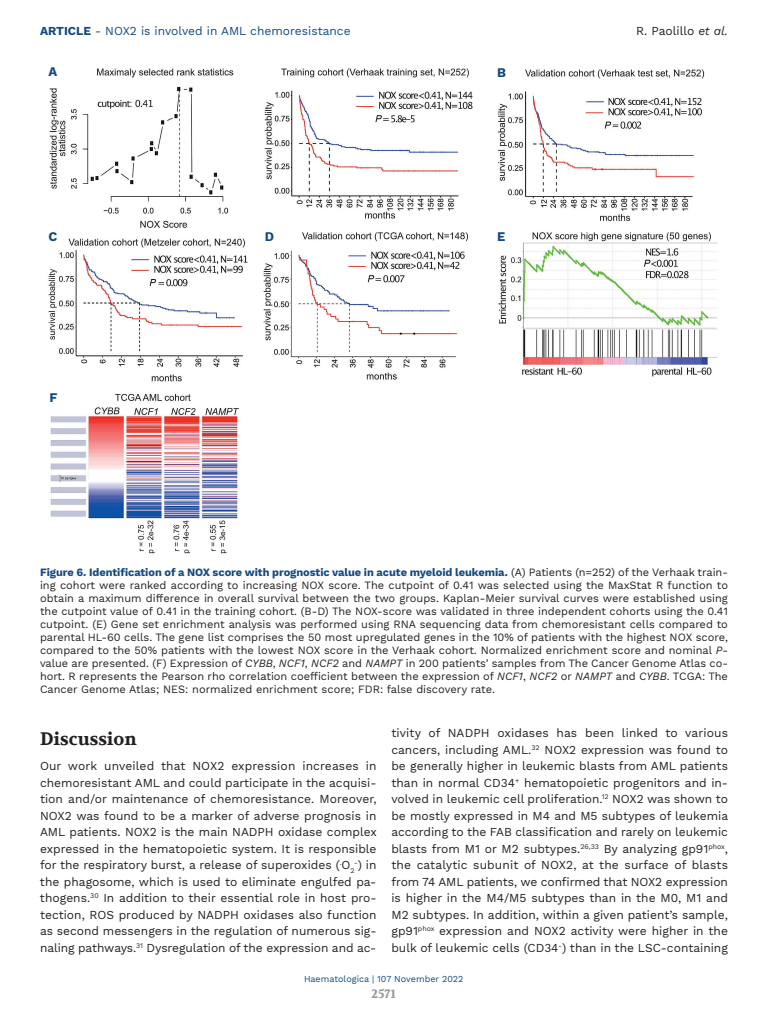
<style>
.page{position:relative;width:768px;height:1024px;background:#fff}
.page>*{position:absolute;margin:0;border:0;box-sizing:border-box;transform-origin:0 0}
.t1{font:700 18px "Volkhov";color:#231f20}
.t2{font:700 13px "Work Sans";color:#134a80}
.t3{font:12px/16.5px "Work Sans";color:#231f20;text-align:justify}
.t4{font:12px "Work Sans";color:#134a80}
.t5{font:700 12px "Volkhov";color:#939598}
.t6{font:11px/13px "Work Sans";color:#231f20;text-align:justify}
.t7{font:9px "Work Sans";color:#134a80}
.s1{font-weight:700}
.s2{font-style:italic}
.s3{font-weight:700;color:#134a80}
</style>
<div class="page">
<img style="left:48px;top:68px;width:669px;height:486px">
<p class="t4" style="left:40px;top:24px;width:312px"><span class="s1">ARTICLE</span> - NOX2 is involved in AML chemoresistance</p>
<p class="t3" style="left:636px;top:23px;width:93px">R. Paolillo <span class="s2">et al.</span></p>
<p class="t2" style="left:48px;top:64px;width:10px">A</p>
<p class="t2" style="left:497px;top:65px;width:10px">B</p>
<p class="t2" style="left:48px;top:229px;width:10px">C</p>
<p class="t2" style="left:265px;top:229px;width:11px">D</p>
<p class="t2" style="left:497px;top:229px;width:10px">E</p>
<p class="t2" style="left:50px;top:390px;width:9px">F</p>
<p class="t6" style="left:40px;top:566px;width:690px"><span class="s3">Figure 6. Identification of a NOX score with prognostic value in acute myeloid leukemia.</span> (A) Patients (n=252) of the Verhaak train&shy;ing cohort were ranked according to increasing NOX score. The cutpoint of 0.41 was selected using the MaxStat R function to obtain a maximum difference in overall survival between the two groups. Kaplan-Meier survival curves were established using the cutpoint value of 0.41 in the training cohort. (B-D) The NOX-score was validated in three independent cohorts using the 0.41 cutpoint. (E) Gene set enrichment analysis was performed using RNA sequencing data from chemoresistant cells compared to parental HL-60 cells. The gene list comprises the 50 most upregulated genes in the 10% of patients with the highest NOX score, compared to the 50% patients with the lowest NOX score in the Verhaak cohort. Normalized enrichment score and nominal <span class="s2">P&shy;</span>value are presented. (F) Expression of <span class="s2">CYBB</span>, <span class="s2">NCF1</span>, <span class="s2">NCF2</span> and <span class="s2">NAMPT</span> in 200 patients’ samples from The Cancer Genome Atlas co&shy;hort. R represents the Pearson rho correlation coefficient between the expression of <span class="s2">NCF1</span>, <span class="s2">NCF2</span> or <span class="s2">NAMPT</span> and <span class="s2">CYBB</span>. TCGA: The Cancer Genome Atlas; NES: normalized enrichment score; FDR: false discovery rate.</p>
<h1 class="t1" style="left:40px;top:728px;width:98px">Discussion</h1>
<p class="t3" style="left:40px;top:758px;width:338px">Our work unveiled that NOX2 expression increases in chemoresistant AML and could participate in the acquisi&shy;tion and/or maintenance of chemoresistance. Moreover, NOX2 was found to be a marker of adverse prognosis in AML patients. NOX2 is the main NADPH oxidase complex expressed in the hematopoietic system. It is responsible for the respiratory burst, a release of superoxides (<sup>.</sup>O<sub>2</sub><sup>-</sup>) in the phagosome, which is used to eliminate engulfed pa&shy;thogens.<sup>30</sup> In addition to their essential role in host pro&shy;tection, ROS produced by NADPH oxidases also function as second messengers in the regulation of numerous sig&shy;naling pathways.<sup>31</sup> Dysregulation of the expression and ac-</p>
<p class="t3" style="left:391px;top:725px;width:338px">tivity of NADPH oxidases has been linked to various cancers, including AML.<sup>32</sup> NOX2 expression was found to be generally higher in leukemic blasts from AML patients than in normal CD34<sup>+</sup> hematopoietic progenitors and in&shy;volved in leukemic cell proliferation.<sup>12</sup> NOX2 was shown to be mostly expressed in M4 and M5 subtypes of leukemia according to the FAB classification and rarely on leukemic blasts from M1 or M2 subtypes.<sup>26,33</sup> By analyzing gp91<sup>phox</sup>, the catalytic subunit of NOX2, at the surface of blasts from 74 AML patients, we confirmed that NOX2 expression is higher in the M4/M5 subtypes than in the M0, M1 and M2 subtypes. In addition, within a given patient’s sample, gp91<sup>phox</sup> expression and NOX2 activity were higher in the bulk of leukemic cells (CD34<sup>-</sup>) than in the LSC-containing</p>
<p class="t7" style="left:304px;top:974px;width:161px">Haematologica | 107 November 2022</p>
<p class="t5" style="left:372px;top:987px;width:26px">2571</p>
</div>
